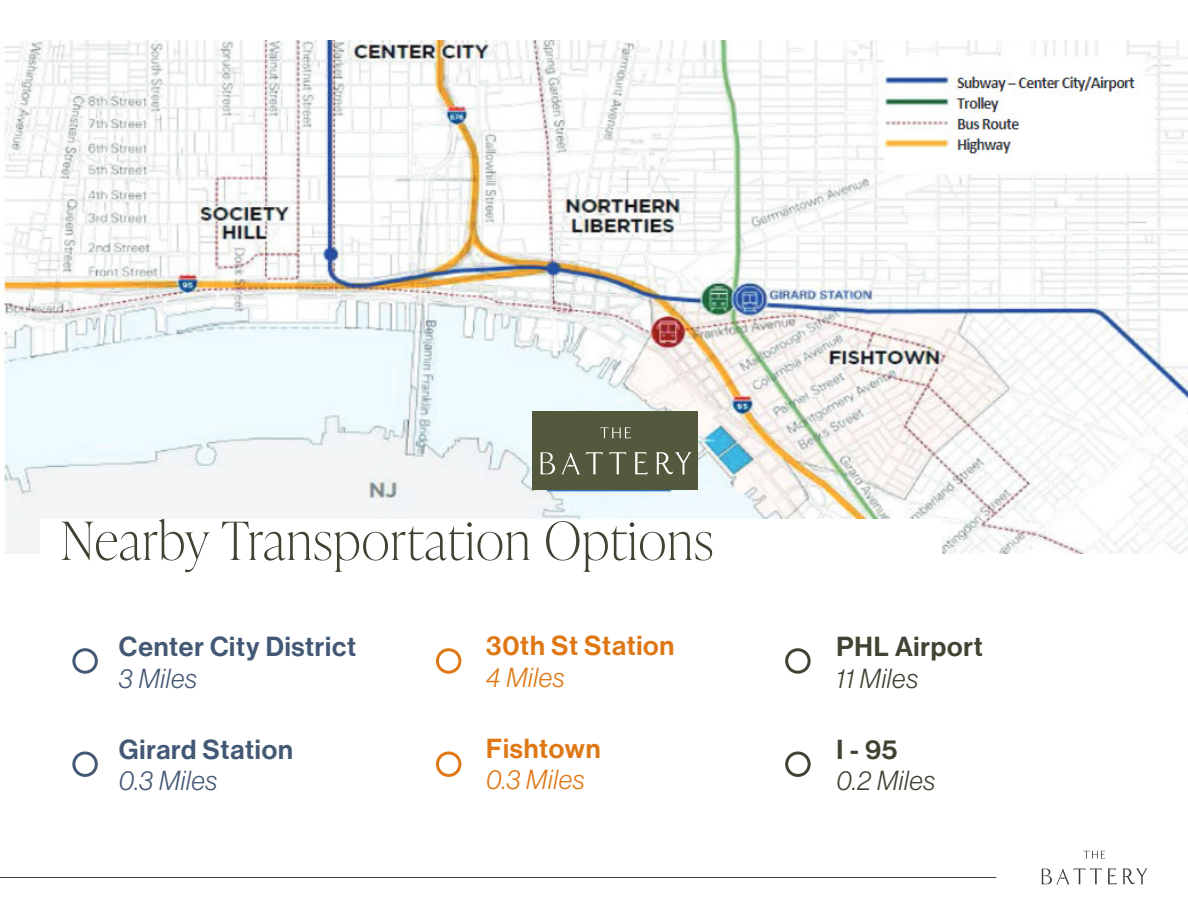
<style>
.page{position:relative;width:1188px;height:918px;background:#fff}
.page>*{position:absolute;margin:0;border:0;box-sizing:border-box;transform-origin:0 0}
.t1{font:100 52.5px "Ivy Presto Display";letter-spacing:.025em;color:#3f4332}
.t2{font:27px "N Haas Grotesk DS Pro 65 Md";letter-spacing:.03em;color:#435874}
.t3{font:27px "N Haas Grotesk DS Pro 65 Md";letter-spacing:.03em;color:#de7714}
.t4{font:27px "N Haas Grotesk DS Pro 46 Lt It";letter-spacing:.03em;color:#3f4332}
.t5{font:27px "N Haas Grotesk DS Pro 46 Lt It";letter-spacing:.03em;color:#435874}
.t6{font:27px "N Haas Grotesk DS Pro 46 Lt It";letter-spacing:.03em;color:#de7714}
.t7{font:27px "N Haas Grotesk DS Pro 65 Md";letter-spacing:.03em;color:#3f4332}
</style>
<div class="page">
<hr style="left:0;top:877px;width:996px;height:1px;background:#3f4332">
<svg style="left:1084px;top:851px;width:21px;height:8px"></svg>
<svg style="left:1108px;top:868px;width:9px;height:16px"></svg>
<svg style="left:1042px;top:868px;width:60px;height:16px"></svg>
<svg style="left:1123px;top:868px;width:25px;height:16px"></svg>
<img style="left:0;top:40px;width:1188px;height:513px">
<div style="left:40px;top:519px;width:902px;height:68px;background:#fff"></div>
<div style="left:533px;top:411px;width:165px;height:79px;background:#54583c"></div>
<svg style="left:600px;top:427px;width:31px;height:11px"></svg>
<svg style="left:540px;top:452px;width:15px;height:23px"></svg>
<svg style="left:609px;top:452px;width:17px;height:22px"></svg>
<svg style="left:586px;top:452px;width:17px;height:22px"></svg>
<svg style="left:634px;top:452px;width:14px;height:22px"></svg>
<svg style="left:561px;top:453px;width:19px;height:21px"></svg>
<svg style="left:656px;top:452px;width:35px;height:22px"></svg>
<div style="left:72px;top:751px;width:26px;height:26px;border:3px solid #435874;border-radius:50%"></div>
<div style="left:72px;top:648px;width:26px;height:26px;border:3px solid #435874;border-radius:50%"></div>
<div style="left:436px;top:751px;width:25px;height:26px;border:3px solid #de7714;border-radius:50%"></div>
<div style="left:436px;top:648px;width:25px;height:26px;border:3px solid #de7714;border-radius:50%"></div>
<div style="left:785px;top:751px;width:26px;height:26px;border:3px solid #3f4332;border-radius:50%"></div>
<div style="left:785px;top:648px;width:26px;height:26px;border:3px solid #3f4332;border-radius:50%"></div>
<p class="t1" style="left:61px;top:503px;width:654px">Nearby Transportation Options</p>
<p class="t2" style="left:119px;top:631px;width:239px">Center City District</p>
<p class="t5" style="left:119px;top:663px;width:80px">3 Miles</p>
<p class="t2" style="left:119px;top:734px;width:175px">Girard Station</p>
<p class="t5" style="left:119px;top:766px;width:100px">0.3 Miles</p>
<p class="t3" style="left:486px;top:630px;width:190px">30th St Station</p>
<p class="t6" style="left:486px;top:662px;width:80px">4 Miles</p>
<p class="t3" style="left:486px;top:733px;width:116px">Fishtown</p>
<p class="t6" style="left:486px;top:765px;width:100px">0.3 Miles</p>
<p class="t7" style="left:837px;top:631px;width:148px">PHL Airport</p>
<p class="t4" style="left:837px;top:663px;width:83px">11 Miles</p>
<p class="t7" style="left:837px;top:734px;width:62px">I - 95</p>
<p class="t4" style="left:837px;top:766px;width:100px">0.2 Miles</p>
</div>
